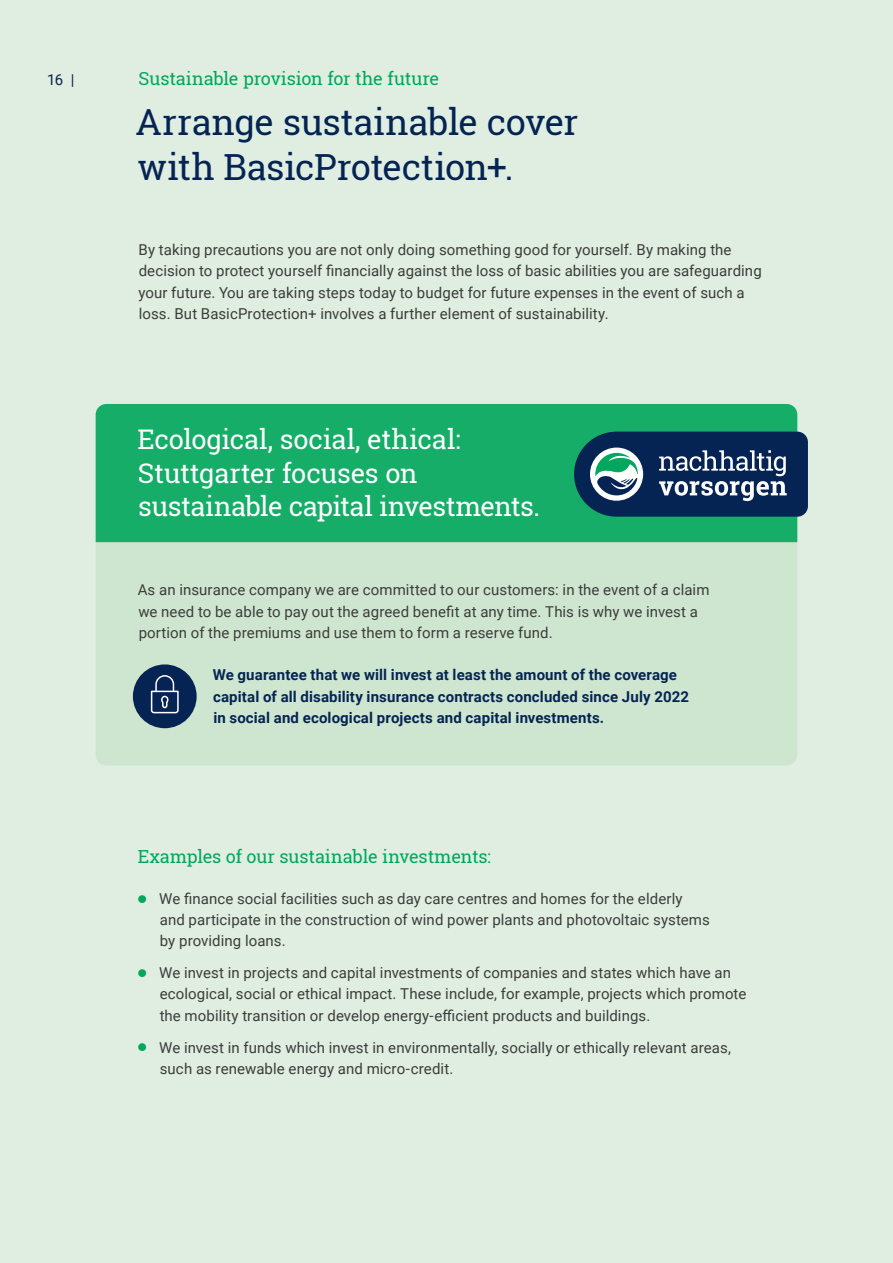
<style>
.page{position:relative;width:893px;height:1263px;background:#dfeee1}
.page>*{position:absolute;margin:0;border:0;box-sizing:border-box;transform-origin:0 0}
.t1{font:36px/45px "Roboto Slab";letter-spacing:-.01em;color:#052453}
.t2{font:27px/33.8px "Roboto Slab";letter-spacing:-.015em;color:#fff}
.t3{font:18px "Roboto Slab";letter-spacing:-.005em;color:#00a75d}
.t4{font:15px/21.3px "Roboto";letter-spacing:.005em;color:#3c3c3b}
.t5{font:700 15px/21.3px "Roboto";letter-spacing:.01em;color:#052453}
.t6{font:15px "Roboto";color:#052453}
</style>
<div class="page">
<div style="left:96px;top:404px;width:701px;height:361px;background:#cee6d0;border-radius:11px"></div>
<div style="left:96px;top:404px;width:701px;height:138px;background:#15ad68"></div>
<svg style="left:574px;top:432px;width:234px;height:85px;background:#2d506f"></svg>
<div style="left:133px;top:664px;width:64px;height:64px;background:#052453;border-radius:50%"></div>
<svg style="left:150px;top:675px;width:29px;height:39px"></svg>
<p class="t6" style="left:47px;top:69px;width:29px">16 |</p>
<p class="t3" style="left:139px;top:66px;width:302px">Sustainable provision for the future</p>
<h1 class="t1" style="left:136px;top:99px;width:444px">Arrange sustainable cover with BasicProtection+.</h1>
<p class="t4" style="left:138px;top:239px;width:625px">By taking precautions you are not only doing something good for yourself. By making the decision to protect yourself financially against the loss of basic abilities you are safeguarding your future. You are taking steps today to budget for future expenses in the event of such a loss. But BasicProtection+ involves a further element of sustainability.</p>
<h2 class="t2" style="left:138px;top:422px;width:404px">Ecological, social, ethical:<br>Stuttgarter focuses on sustainable capital investments.</h2>
<p class="t4" style="left:138px;top:579px;width:573px">As an insurance company we are committed to our customers: in the event of a claim we need to be able to pay out the agreed benefit at any time. This is why we invest a portion of the premiums and use them to form a reserve fund.</p>
<p class="t5" style="left:213px;top:664px;width:478px">We guarantee that we will invest at least the amount of the coverage capital of all disability insurance contracts concluded since July 2022 in social and ecological projects and capital investments.</p>
<p class="t3" style="left:138px;top:844px;width:355px">Examples of our sustainable investments:</p>
<p class="t4" style="left:159px;top:887px;width:552px">We finance social facilities such as day care centres and homes for the elderly and participate in the construction of wind power plants and photovoltaic systems by providing loans.</p>
<p class="t4" style="left:159px;top:961px;width:589px">We invest in projects and capital investments of companies and states which have an ecological, social or ethical impact. These include, for example, projects which promote the mobility transition or develop energy-efficient products and buildings.</p>
<p class="t4" style="left:159px;top:1036px;width:573px">We invest in funds which invest in environmentally, socially or ethically relevant areas, such as renewable energy and micro-credit.</p>
</div>
